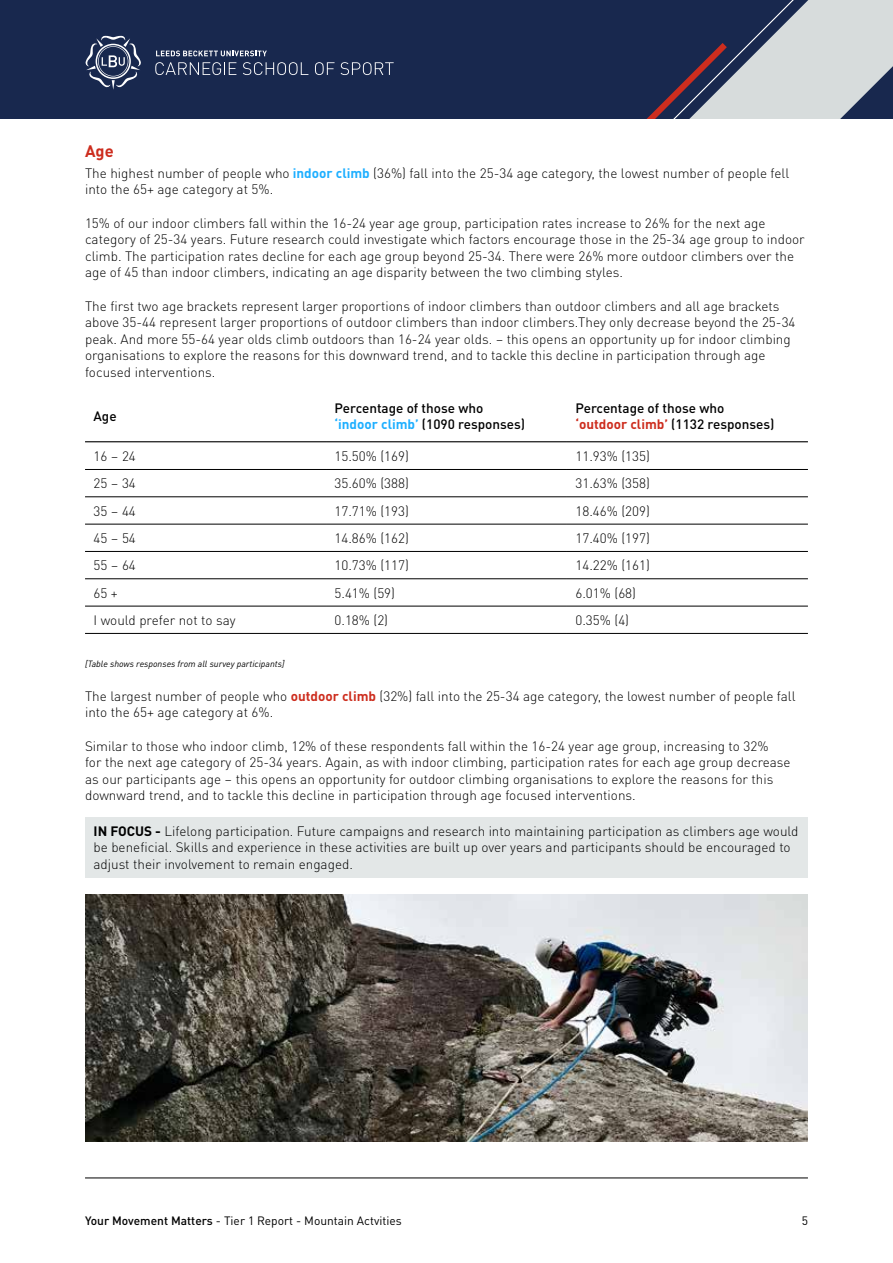
<style>
.page{position:relative;width:893px;height:1263px;background:#fff}
.page>*{position:absolute;margin:0;border:0;box-sizing:border-box;transform-origin:0 0}
.t1{font:700 16.5px "DIN Pro";color:#cd2d1e}
.t2{font:300 13.5px/16.5px "DIN Pro";color:#000}
.t3{font:500 13.5px/16.2px "DIN Pro";color:#000}
.t4{font:12px "DIN Pro";color:#000}
.t5{font:italic 9px "DIN Pro";color:#000}
.s1{font-weight:700;color:#1eafff}
.s2{font-weight:700;color:#cd2d1e}
.s3{font-weight:700}
.s4{font-weight:500}
</style>
<div class="page">
<hr style="left:85px;top:1178px;width:723px;height:1px;background:#000">
<div style="left:0;top:0;width:893px;height:119px;background:#18284e"></div>
<svg style="left:156px;top:51px;width:111px;height:5px"></svg>
<svg style="left:155px;top:62px;width:81px;height:13px"></svg>
<svg style="left:243px;top:62px;width:65px;height:13px"></svg>
<svg style="left:315px;top:62px;width:20px;height:13px"></svg>
<svg style="left:341px;top:62px;width:53px;height:13px"></svg>
<svg style="left:85px;top:35px;width:56px;height:55px"></svg>
<svg style="left:807px;top:0;width:86px;height:119px;background:#bdc3c8"></svg>
<svg style="left:646px;top:0;width:161px;height:119px"></svg>
<hr style="left:85px;top:441px;width:241px;height:1px;background:#000">
<hr style="left:326px;top:441px;width:241px;height:1px;background:#000">
<hr style="left:567px;top:441px;width:241px;height:1px;background:#000">
<hr style="left:85px;top:469px;width:241px;height:1px;background:#000">
<hr style="left:326px;top:469px;width:241px;height:1px;background:#000">
<hr style="left:567px;top:469px;width:241px;height:1px;background:#000">
<hr style="left:85px;top:496px;width:241px;height:1px;background:#000">
<hr style="left:326px;top:496px;width:241px;height:1px;background:#000">
<hr style="left:567px;top:496px;width:241px;height:1px;background:#000">
<hr style="left:85px;top:524px;width:241px;height:1px;background:#000">
<hr style="left:326px;top:524px;width:241px;height:1px;background:#000">
<hr style="left:567px;top:524px;width:241px;height:1px;background:#000">
<hr style="left:85px;top:551px;width:241px;height:1px;background:#000">
<hr style="left:326px;top:551px;width:241px;height:1px;background:#000">
<hr style="left:567px;top:551px;width:241px;height:1px;background:#000">
<hr style="left:85px;top:578px;width:241px;height:1px;background:#000">
<hr style="left:326px;top:578px;width:241px;height:1px;background:#000">
<hr style="left:567px;top:578px;width:241px;height:1px;background:#000">
<hr style="left:85px;top:606px;width:241px;height:1px;background:#000">
<hr style="left:326px;top:606px;width:241px;height:1px;background:#000">
<hr style="left:567px;top:606px;width:241px;height:1px;background:#000">
<hr style="left:85px;top:633px;width:241px;height:1px;background:#000">
<hr style="left:326px;top:633px;width:241px;height:1px;background:#000">
<hr style="left:567px;top:633px;width:241px;height:1px;background:#000">
<div style="left:85px;top:817px;width:723px;height:60px;background:#e3e7e7"></div>
<img style="left:85px;top:894px;width:723px;height:248px">
<p class="t1" style="left:85px;top:138px;width:30px">Age</p>
<p class="t2" style="left:85px;top:164px;width:706px">The highest number of people who <span class="s1">indoor climb</span> (36%) fall into the 25-34 age category, the lowest number of people fell into the 65+ age category at 5%.</p>
<p class="t2" style="left:85px;top:214px;width:721px">15% of our indoor climbers fall within the 16-24 year age group, participation rates increase to 26% for the next age category of 25-34 years. Future research could investigate which factors encourage those in the 25-34 age group to indoor climb. The participation rates decline for each age group beyond 25-34. There were 26% more outdoor climbers over the age of 45 than indoor climbers, indicating an age disparity between the two climbing styles.</p>
<p class="t2" style="left:85px;top:297px;width:712px">The first two age brackets represent larger proportions of indoor climbers than outdoor climbers and all age brackets above 35-44 represent larger proportions of outdoor climbers than indoor climbers.They only decrease beyond the 25-34 peak. And more 55-64 year olds climb outdoors than 16-24 year olds. – this opens an opportunity up for indoor climbing organisations to explore the reasons for this downward trend, and to tackle this decline in participation through age focused interventions.</p>
<p class="t3" style="left:94px;top:407px;width:25px">Age</p>
<p class="t3" style="left:334px;top:399px;width:192px">Percentage of those who <span class="s1">‘indoor climb’</span> (1090 responses)</p>
<p class="t3" style="left:575px;top:399px;width:201px">Percentage of those who <span class="s2">‘outdoor climb’</span> (1132 responses)</p>
<p class="t2" style="left:94px;top:447px;width:44px">16 – 24</p>
<p class="t2" style="left:334px;top:447px;width:76px">15.50% (169)</p>
<p class="t2" style="left:575px;top:447px;width:76px">11.93% (135)</p>
<p class="t2" style="left:94px;top:474px;width:44px">25 – 34</p>
<p class="t2" style="left:334px;top:474px;width:76px">35.60% (388)</p>
<p class="t2" style="left:575px;top:474px;width:76px">31.63% (358)</p>
<p class="t2" style="left:94px;top:502px;width:44px">35 – 44</p>
<p class="t2" style="left:334px;top:502px;width:76px">17.71% (193)</p>
<p class="t2" style="left:575px;top:502px;width:76px">18.46% (209)</p>
<p class="t2" style="left:94px;top:529px;width:44px">45 – 54</p>
<p class="t2" style="left:334px;top:529px;width:76px">14.86% (162)</p>
<p class="t2" style="left:575px;top:529px;width:76px">17.40% (197)</p>
<p class="t2" style="left:94px;top:556px;width:44px">55 – 64</p>
<p class="t2" style="left:334px;top:556px;width:76px">10.73% (117)</p>
<p class="t2" style="left:575px;top:556px;width:76px">14.22% (161)</p>
<p class="t2" style="left:94px;top:584px;width:26px">65 +</p>
<p class="t2" style="left:334px;top:584px;width:62px">5.41% (59)</p>
<p class="t2" style="left:575px;top:584px;width:62px">6.01% (68)</p>
<p class="t2" style="left:94px;top:611px;width:143px">I would prefer not to say</p>
<p class="t2" style="left:334px;top:611px;width:55px">0.18% (2)</p>
<p class="t2" style="left:575px;top:611px;width:55px">0.35% (4)</p>
<p class="t5" style="left:85px;top:657px;width:201px">[Table shows responses from all survey participants]</p>
<p class="t2" style="left:85px;top:687px;width:712px">The largest number of people who <span class="s2">outdoor climb</span> (32%) fall into the 25-34 age category, the lowest number of people fall into the 65+ age category at 6%.</p>
<p class="t2" style="left:85px;top:737px;width:707px">Similar to those who indoor climb, 12% of these respondents fall within the 16-24 year age group, increasing to 32%<br>for the next age category of 25-34 years. Again, as with indoor climbing, participation rates for each age group decrease as our participants age – this opens an opportunity for outdoor climbing organisations to explore the reasons for this downward trend, and to tackle this decline in participation through age focused interventions.</p>
<p class="t2" style="left:94px;top:822px;width:706px"><span class="s3">IN FOCUS -</span> Lifelong participation. Future campaigns and research into maintaining participation as climbers age would be beneficial. Skills and experience in these activities are built up over years and participants should be encouraged to adjust their involvement to remain engaged.</p>
<p class="t4" style="left:85px;top:1211px;width:318px"><span class="s4">Your Movement Matters</span> - Tier 1 Report - Mountain Actvities</p>
<p class="t4" style="left:802px;top:1212px;width:8px">5</p>
</div>
